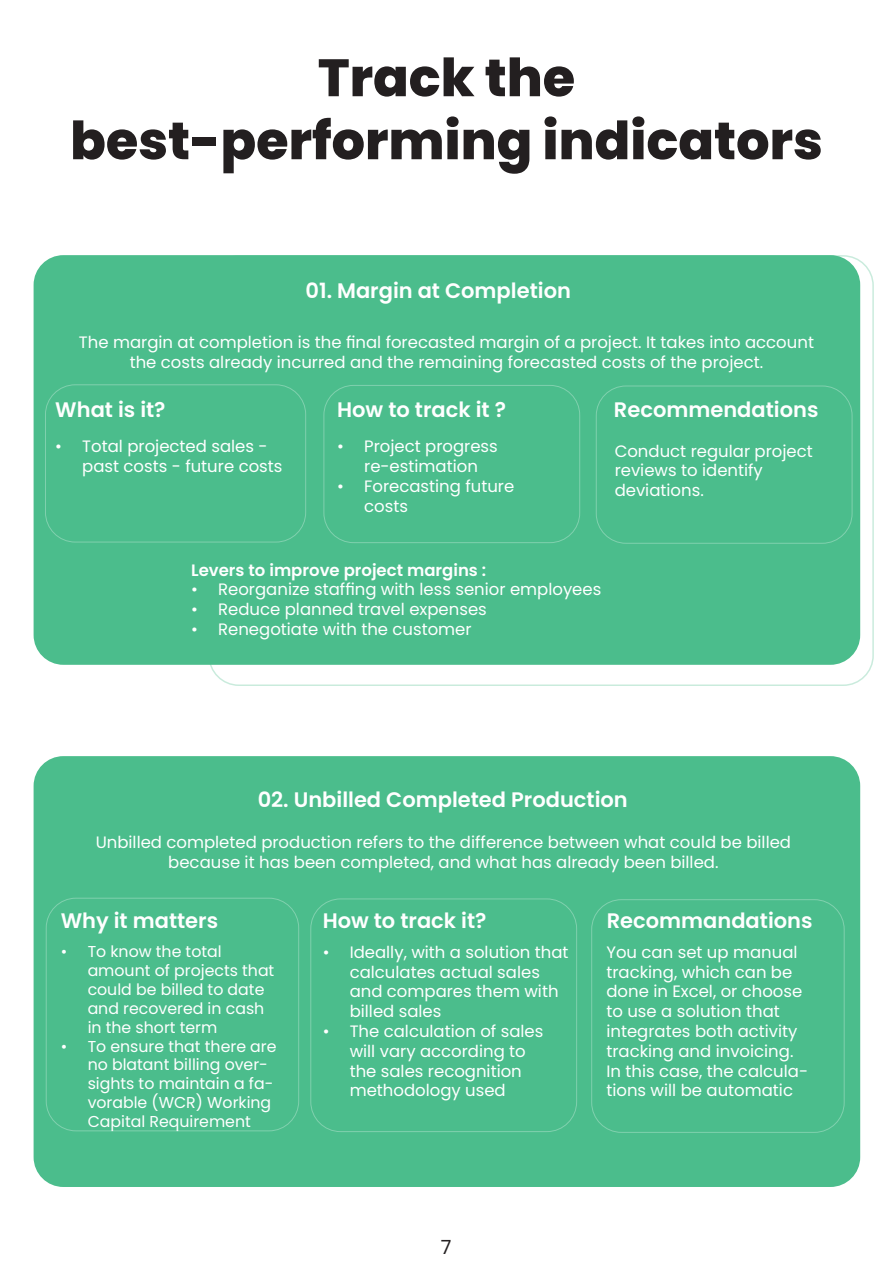
<style>
.page{position:relative;width:893px;height:1263px;background:#fff}
.page>*{position:absolute;margin:0;border:0;box-sizing:border-box;transform-origin:0 0}
.t1{font:800 52.5px/63px "Poppins";color:#231f20;text-align:center}
.t2{font:600 21px "Poppins";color:#fff}
.t3{font:19.5px "Poppins";color:#231f20}
.t4{font:16.5px/19.8px "Poppins";color:#fff}
.t5{font:600 16.5px "Poppins";color:#fff}
.t6{font:15.75px/18.9px "Poppins";color:#fff}
</style>
<div class="page">
<div style="left:34px;top:756px;width:826px;height:431px;background:#4bbd8c;border-radius:30px"></div>
<div style="left:34px;top:255px;width:826px;height:410px;background:#4bbd8c;border-radius:30px"></div>
<div style="left:45px;top:384px;width:261px;height:158px;border:1px solid #fff;border-radius:30px"></div>
<div style="left:323px;top:385px;width:257px;height:158px;border:1px solid #fff;border-radius:30px"></div>
<div style="left:596px;top:386px;width:256px;height:158px;border:1px solid #fff;border-radius:30px"></div>
<div style="left:46px;top:898px;width:253px;height:233px;border:1px solid #fff;border-radius:30px"></div>
<div style="left:591px;top:899px;width:253px;height:234px;border:1px solid #fff;border-radius:30px"></div>
<div style="left:310px;top:898px;width:267px;height:234px;border:1px solid #fff;border-radius:30px"></div>
<h1 class="t1" style="left:70px;top:47px;width:754px">Track the<br>best-performing indicators</h1>
<p class="t2" style="left:306px;top:278px;width:267px">01. Margin at Completion</p>
<p class="t4" style="left:79px;top:333px;width:736px;text-align:center">The margin at completion is the final forecasted margin of a project. It takes into account the costs already incurred and the remaining forecasted costs of the project.</p>
<p class="t2" style="left:55px;top:397px;width:112px">What is it?</p>
<p class="t4" style="left:82px;top:437px;width:202px;text-indent:-27px">• Total projected sales - past costs - future costs</p>
<p class="t2" style="left:337px;top:397px;width:170px">How to track it ?</p>
<p class="t4" style="left:337px;top:437px;width:162px;text-align:center">• Project progress re-estimation</p>
<p class="t4" style="left:364px;top:477px;width:152px;text-indent:-27px">• Forecasting future costs</p>
<p class="t2" style="left:614px;top:397px;width:206px">Recommendations</p>
<p class="t4" style="left:615px;top:441px;width:200px">Conduct regular project reviews to identify deviations.</p>
<p class="t5" style="left:191px;top:560px;width:297px">Levers to improve project margins :</p>
<p class="t4" style="left:191px;top:580px;width:412px">• Reorganize staffing with less senior employees</p>
<p class="t4" style="left:191px;top:600px;width:297px">• Reduce planned travel expenses</p>
<p class="t4" style="left:191px;top:620px;width:282px">• Renegotiate with the customer</p>
<p class="t2" style="left:258px;top:788px;width:372px">02. Unbilled Completed Production</p>
<p class="t4" style="left:96px;top:832px;width:697px;text-align:center">Unbilled completed production refers to the difference between what could be billed because it has been completed, and what has already been billed.</p>
<p class="t2" style="left:61px;top:909px;width:159px">Why it matters</p>
<p class="t6" style="left:88px;top:942px;width:188px;text-indent:-27px">• To know the total amount of projects that could be billed to date and recovered in cash in the short term</p>
<p class="t6" style="left:88px;top:1037px;width:190px;text-indent:-27px">• To ensure that there are no blatant billing over&shy;sights to maintain a fa&shy;vorable (WCR) Working<br>Capital Requirement</p>
<p class="t2" style="left:323px;top:909px;width:165px">How to track it?</p>
<p class="t4" style="left:350px;top:942px;width:220px;text-indent:-27px">• Ideally, with a solution that calculates actual sales and compares them with billed sales</p>
<p class="t4" style="left:350px;top:1022px;width:195px;text-indent:-27px">• The calculation of sales will vary according to the sales recognition methodology used</p>
<p class="t2" style="left:607px;top:909px;width:207px">Recommandations</p>
<p class="t4" style="left:606px;top:942px;width:203px">You can set up manual tracking, which can be done in Excel, or choose to use a solution that integrates both activity tracking and invoicing.<br>In this case, the calcula&shy;tions will be automatic</p>
<p class="t3" style="left:441px;top:1236px;width:12px">7</p>
</div>
